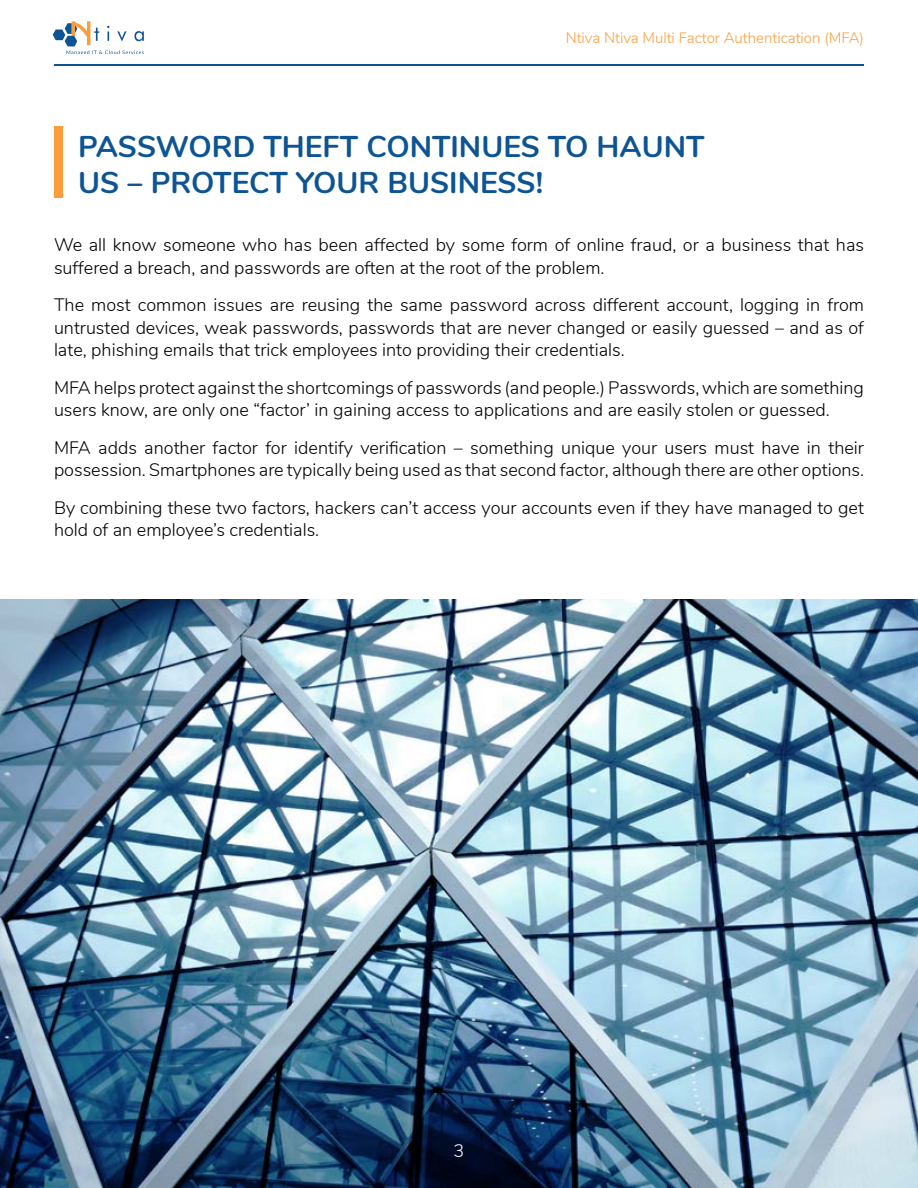
<style>
.page{position:relative;width:918px;height:1188px;background:#fff}
.page>*{position:absolute;margin:0;border:0;box-sizing:border-box;transform-origin:0 0}
.t1{font:700 30px/36px "Nunito";color:#0d5494}
.t2{font:300 18px/22.5px "Nunito";color:#000}
.t3{font:300 18px "Nunito";color:#fff}
.t4{font:300 15px "Nunito";color:#fb9d3d}
</style>
<div class="page">
<hr style="left:54px;top:65px;width:810px;height:1px;background:#0d5494">
<svg style="left:53px;top:21px;width:91px;height:33px"></svg>
<div style="left:54px;top:126px;width:9px;height:72px;background:#fb9d3d"></div>
<img style="left:0;top:599px;width:918px;height:589px">
<p class="t4" style="left:566px;top:27px;width:300px">Ntiva Ntiva Multi Factor Authentication (MFA)</p>
<h1 class="t1" style="left:78px;top:127px;width:628px">PASSWORD THEFT CONTINUES TO HAUNT<br>US – PROTECT YOUR BUSINESS!</h1>
<p class="t2" style="left:54px;top:233px;width:812px">We all know someone who has been affected by some form of online fraud, or a business that has suffered a breach, and passwords are often at the root of the problem.</p>
<p class="t2" style="left:54px;top:293px;width:812px;text-align:justify">The most common issues are reusing the same password across different account, logging in from untrusted devices, weak passwords, passwords that are never changed or easily guessed – and as of late, phishing emails that trick employees into providing their credentials.</p>
<p class="t2" style="left:54px;top:375px;width:811px">MFA helps protect against the shortcomings of passwords (and people.) Passwords, which are something users know, are only one “factor’ in gaining access to applications and are easily stolen or guessed.</p>
<p class="t2" style="left:54px;top:435px;width:812px">MFA adds another factor for identify verification – something unique your users must have in their possession. Smartphones are typically being used as that second factor, although there are other options.</p>
<p class="t2" style="left:54px;top:495px;width:811px">By combining these two factors, hackers can’t access your accounts even if they have managed to get hold of an employee’s credentials.</p>
<p class="t3" style="left:454px;top:1137px;width:12px">3</p>
</div>
